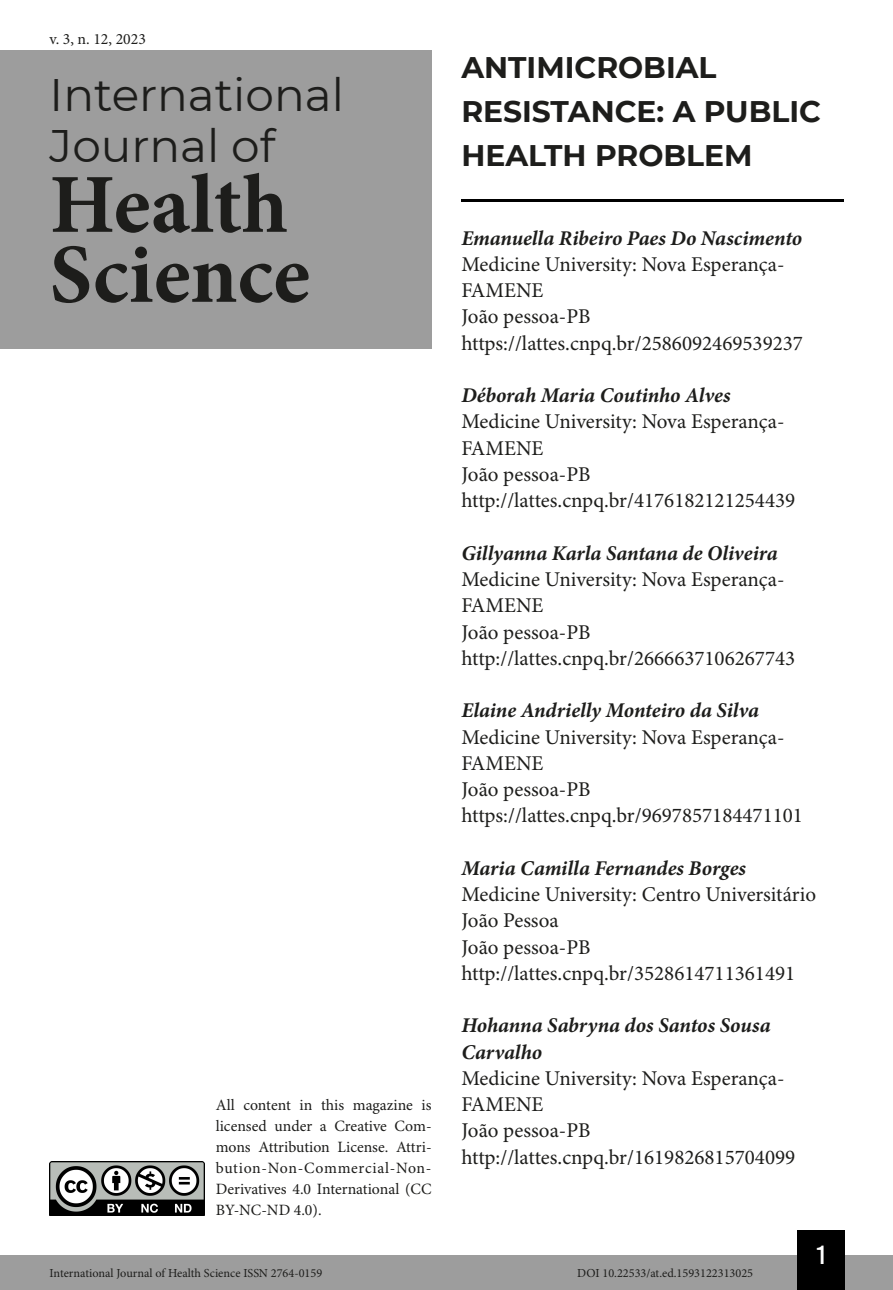
<style>
.page{position:relative;width:893px;height:1290px;background:#fff}
.page>*{position:absolute;margin:0;border:0;box-sizing:border-box;transform-origin:0 0}
.t1{font:700 84px/70px "Minion Pro";color:#1d1d1b}
.t2{font:45.5px/50.8px "Montserrat";color:#1d1d1b}
.t3{font:700 29.75px/43.8px "Montserrat";color:#1d1d1b}
.t4{font:26.25px "Bebas Kai";color:#fff}
.t5{font:21px/26.2px "Minion Pro";color:#1d1d1b}
.t6{font:italic 700 21px/26.2px "Minion Pro";letter-spacing:-.005em;color:#1d1d1b}
.t7{font:15.75px/21px "Minion Pro";color:#1d1d1b;text-align:justify}
.t8{font:12.25px "Minion Pro";color:#1d1d1b}
</style>
<div class="page">
<div style="left:0;top:1255px;width:893px;height:35px;background:#9d9d9d"></div>
<div style="left:797px;top:1230px;width:48px;height:60px;background:#000"></div>
<img style="left:50px;top:1161px;width:154px;height:54px">
<div style="left:0;top:50px;width:432px;height:298px;background:#9d9d9d"></div>
<hr style="left:461px;top:199px;width:382px;height:3px;background:#000">
<p class="t7" style="left:50px;top:29px;width:98px">v. 3, n. 12, 2023</p>
<h2 class="t2" style="left:50px;top:68px;width:296px">International<br>Journal of</h2>
<h1 class="t1" style="left:50px;top:169px;width:262px">Health<br>Science</h1>
<p class="t7" style="left:216px;top:1095px;width:217px">All content in this magazine is licensed under a Creative Com&shy;mons Attribution License. Attri&shy;bution-Non-Commercial-Non-Derivatives 4.0 International (CC BY-NC-ND 4.0).</p>
<h3 class="t3" style="left:461px;top:44px;width:361px">ANTIMICROBIAL<br>RESISTANCE: A PUBLIC<br>HEALTH PROBLEM</h3>
<p class="t6" style="left:461px;top:224px;width:342px">Emanuella Ribeiro Paes Do Nascimento</p>
<p class="t5" style="left:461px;top:252px;width:343px">Medicine University: Nova Esperança-<br>FAMENE<br>João pessoa-PB https://lattes.cnpq.br/2586092469539237</p>
<p class="t6" style="left:461px;top:382px;width:271px">Déborah Maria Coutinho Alves</p>
<p class="t5" style="left:461px;top:409px;width:335px">Medicine University: Nova Esperança-<br>FAMENE<br>João pessoa-PB http://lattes.cnpq.br/4176182121254439</p>
<p class="t6" style="left:461px;top:539px;width:318px">Gillyanna Karla Santana de Oliveira</p>
<p class="t5" style="left:461px;top:567px;width:335px">Medicine University: Nova Esperança-<br>FAMENE<br>João pessoa-PB http://lattes.cnpq.br/2666637106267743</p>
<p class="t6" style="left:461px;top:697px;width:299px">Elaine Andrielly Monteiro da Silva</p>
<p class="t5" style="left:461px;top:724px;width:343px">Medicine University: Nova Esperança-<br>FAMENE<br>João pessoa-PB https://lattes.cnpq.br/9697857184471101</p>
<p class="t6" style="left:461px;top:854px;width:286px">Maria Camilla Fernandes Borges</p>
<p class="t5" style="left:461px;top:882px;width:356px">Medicine University: Centro Universitário<br>João Pessoa<br>João pessoa-PB http://lattes.cnpq.br/3528614711361491</p>
<p class="t6" style="left:461px;top:1012px;width:311px">Hohanna Sabryna dos Santos Sousa<br>Carvalho</p>
<p class="t5" style="left:461px;top:1066px;width:335px">Medicine University: Nova Esperança-<br>FAMENE<br>João pessoa-PB http://lattes.cnpq.br/1619826815704099</p>
<p class="t4" style="left:817px;top:1241px;width:10px">1</p>
<p class="t8" style="left:50px;top:1266px;width:274px">International Journal of Health Science ISSN 2764-0159</p>
<p class="t8" style="left:577px;top:1266px;width:177px">DOI 10.22533/at.ed.1593122313025</p>
</div>
